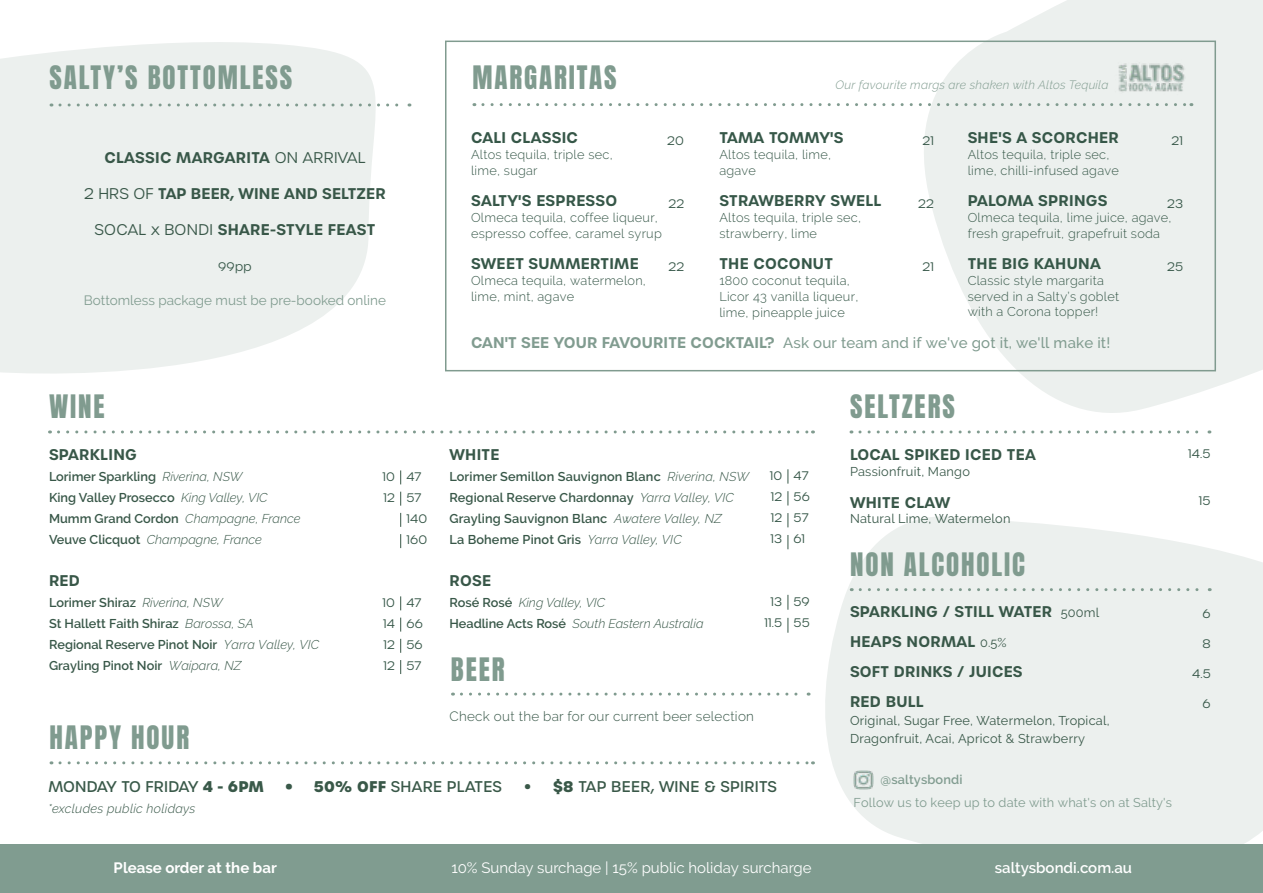
<style>
.page{position:relative;width:1263px;height:893px;background:#fff}
.page>*{position:absolute;margin:0;border:0;box-sizing:border-box;transform-origin:0 0}
.t1{font:27px "Anton";letter-spacing:.07em;color:#809b8f}
.t2{font:600 15px/30px "Urbane";letter-spacing:.02em;color:#385748}
.t3{font:600 15px "Urbane";letter-spacing:.02em;color:#365748}
.t4{font:500 15px "Raleway";letter-spacing:.01em;color:#819c90}
.t5{font:15px "Raleway";color:#fff}
.t6{font:500 15px "Urbane";letter-spacing:.02em;color:#395848}
.t7{font:500 15px "Urbane";letter-spacing:-.015em;color:#395949}
.t8{font:700 15px "Raleway";color:#fff}
.t9{font:600 15px "Raleway";color:#fff}
.t10{font:300 13.5px "Raleway";letter-spacing:.02em;color:#385748}
.t11{font:13.5px "Raleway";color:#819c90}
.t12{font:300 12.75px/15.8px "Raleway";letter-spacing:.02em;color:#365748}
.t13{font:600 12.75px/21px "Raleway";color:#385748}
.t14{font:12.75px/18px "Raleway";letter-spacing:.02em;color:#385748}
.t15{font:italic 300 12.75px/21px "Raleway";color:#385748}
.t16{font:12.75px "Raleway";letter-spacing:.01em;color:#819c90}
.t17{font:italic 300 12.75px "Raleway";letter-spacing:.02em;color:#385748}
.t18{font:600 12.75px "Raleway";letter-spacing:.01em;color:#819c90}
.t19{font:300 12px/21px "Urbane";letter-spacing:.02em;color:#365748}
.t20{font:italic 300 12px "Raleway";letter-spacing:.02em;color:#819c90}
.s1{font-weight:300}
.s2{font-weight:300;font-style:italic}
.s3{font-family:"Urbane";font-weight:600}
.s4{font-weight:600;font-style:normal}
.s5{font-family:"Raleway";font-weight:400;font-size:12.75px}
.s6{font-weight:700}
.s7{font-weight:700;color:#395949}
.s8{font-weight:600}
</style>
<div class="page">
<svg style="left:0;top:42px;width:389px;height:332px;background:#eef1f0"></svg>
<svg style="left:807px;top:516px;width:456px;height:329px;background:#eef1ef"></svg>
<svg style="left:894px;top:0;width:369px;height:431px;fill:#ecf0ee"></svg>
<div style="left:0;top:845px;width:1263px;height:48px;background:#809c90"></div>
<svg style="left:483px;top:103px;width:709px;height:3px"></svg>
<svg style="left:58px;top:430px;width:755px;height:3px"></svg>
<svg style="left:400px;top:596px;width:1px;height:78px"></svg>
<svg style="left:400px;top:470px;width:1px;height:78px"></svg>
<svg style="left:788px;top:469px;width:1px;height:80px"></svg>
<svg style="left:788px;top:595px;width:1px;height:38px"></svg>
<svg style="left:461px;top:693px;width:348px;height:3px"></svg>
<svg style="left:60px;top:761px;width:753px;height:3px"></svg>
<svg style="left:860px;top:430px;width:350px;height:3px"></svg>
<svg style="left:860px;top:588px;width:350px;height:3px"></svg>
<img style="left:1114px;top:50px;width:81px;height:45px">
<img style="left:853px;top:770px;width:20px;height:20px">
<svg style="left:60px;top:104px;width:350px;height:3px"></svg>
<h1 class="t1" style="left:50px;top:64px;width:244px">SALTY’S BOTTOMLESS</h1>
<p class="t2" style="left:104px;top:143px;width:263px">CLASSIC MARGARITA <span class="s1">ON ARRIVAL</span></p>
<p class="t2" style="left:84px;top:179px;width:303px"><span class="s1">2 HRS OF</span> TAP BEER, WINE AND SELTZER</p>
<p class="t2" style="left:95px;top:215px;width:282px"><span class="s1">SOCAL x BONDI</span> SHARE-STYLE FEAST</p>
<p class="t19" style="left:218px;top:256px;width:35px">99pp</p>
<p class="t11" style="left:84px;top:293px;width:303px">Bottomless package must be pre-booked online</p>
<h1 class="t1" style="left:49px;top:392px;width:57px">WINE</h1>
<p class="t2" style="left:49px;top:439px;width:89px">SPARKLING</p>
<p class="t13" style="left:49px;top:466px;width:253px">Lorimer Sparkling <span class="s2">Riverina, NSW<br></span>King Valley Prosecco <span class="s2">King Valley, VIC </span>Mumm Grand Cordon <span class="s2">Champagne, France </span>Veuve Clicquot <span class="s2">Champagne, France</span></p>
<p class="t2" style="left:49px;top:565px;width:32px">RED</p>
<p class="t13" style="left:49px;top:592px;width:272px">Lorimer Shiraz <span class="s2">Riverina, NSW<br></span>St Hallett Faith Shiraz <span class="s2">Barossa, SA<br></span>Regional Reserve Pinot Noir <span class="s2">Yarra Valley, VIC </span>Grayling Pinot Noir <span class="s2">Waipara, NZ</span></p>
<h1 class="t1" style="left:50px;top:723px;width:141px">HAPPY HOUR</h1>
<p class="t19" style="left:382px;top:466px;width:14px">10<br>12</p>
<p class="t19" style="left:406px;top:466px;width:22px">47<br>57<br>140<br>160</p>
<p class="t19" style="left:382px;top:592px;width:14px;text-align:justify">10<br>14<br>12<br>12</p>
<p class="t19" style="left:406px;top:592px;width:18px">47<br>66<br>56<br>57</p>
<h1 class="t1" style="left:472px;top:64px;width:146px">MARGARITAS</h1>
<p class="t20" style="left:836px;top:77px;width:274px">Our favourite margs are shaken with Altos Tequila</p>
<p class="t3" style="left:471px;top:128px;width:108px">CALI CLASSIC</p>
<p class="t12" style="left:471px;top:147px;width:143px">Altos tequila, triple sec, lime, sugar</p>
<p class="t3" style="left:471px;top:191px;width:148px">SALTY'S ESPRESSO</p>
<p class="t12" style="left:471px;top:210px;width:192px">Olmeca tequila, coffee liqueur, espresso coffee, caramel syrup</p>
<p class="t3" style="left:471px;top:254px;width:169px">SWEET SUMMERTIME</p>
<p class="t12" style="left:471px;top:273px;width:176px">Olmeca tequila, watermelon, lime, mint, agave</p>
<p class="t19" style="left:667px;top:130px;width:18px">20</p>
<p class="t19" style="left:668px;top:193px;width:17px">22</p>
<p class="t19" style="left:668px;top:256px;width:17px">22</p>
<p class="t3" style="left:719px;top:128px;width:126px">TAMA TOMMY'S</p>
<p class="t12" style="left:719px;top:147px;width:113px">Altos tequila, lime, agave</p>
<p class="t3" style="left:719px;top:191px;width:164px">STRAWBERRY SWELL</p>
<p class="t12" style="left:719px;top:210px;width:143px">Altos tequila, triple sec, strawberry, lime</p>
<p class="t3" style="left:719px;top:254px;width:115px">THE COCONUT</p>
<p class="t12" style="left:719px;top:273px;width:140px">1800 coconut tequila,<br>Licor 43 vanilla liqueur, lime, pineapple juice</p>
<p class="t19" style="left:922px;top:130px;width:13px">21</p>
<p class="t19" style="left:918px;top:193px;width:17px">22</p>
<p class="t19" style="left:922px;top:256px;width:13px">21</p>
<p class="t3" style="left:968px;top:128px;width:153px">SHE'S A SCORCHER</p>
<p class="t12" style="left:968px;top:147px;width:153px">Altos tequila, triple sec, lime, chilli-infused agave</p>
<p class="t3" style="left:968px;top:191px;width:141px">PALOMA SPRINGS</p>
<p class="t12" style="left:968px;top:210px;width:205px">Olmeca tequila, lime juice, agave, fresh grapefruit, grapefruit soda</p>
<p class="t3" style="left:968px;top:254px;width:135px">THE BIG KAHUNA</p>
<p class="t12" style="left:968px;top:273px;width:153px">Classic style margarita served in a Salty’s goblet with a Corona topper!</p>
<p class="t19" style="left:1171px;top:130px;width:13px">21</p>
<p class="t19" style="left:1167px;top:193px;width:17px">23</p>
<p class="t19" style="left:1167px;top:256px;width:17px">25</p>
<p class="t4" style="left:471px;top:334px;width:641px"><span class="s3">CAN'T SEE YOUR FAVOURITE COCKTAIL?</span> Ask our team and if we've got it, we'll make it!</p>
<p class="t2" style="left:449px;top:440px;width:51px">WHITE</p>
<p class="t13" style="left:449px;top:466px;width:301px">Lorimer Semillon Sauvignon Blanc <span class="s2">Riverina, NSW </span>Regional Reserve Chardonnay <span class="s2">Yarra Valley, VIC </span>Grayling Sauvignon Blanc <span class="s2">Awatere Valley, NZ<br></span>La Boheme Pinot Gris <span class="s2">Yarra Valley, VIC</span></p>
<p class="t2" style="left:449px;top:566px;width:43px">ROSE</p>
<p class="t15" style="left:449px;top:592px;width:256px"><span class="s4">Rosé Rosé</span> King Valley, VIC<br><span class="s4">Headline Acts Rosé</span> South Eastern Australia</p>
<p class="t19" style="left:770px;top:465px;width:14px;text-align:justify">10<br>12<br>12<br>13</p>
<p class="t19" style="left:764px;top:591px;width:19px;text-align:center">13<br>11.5</p>
<h1 class="t1" style="left:451px;top:656px;width:55px">BEER</h1>
<p class="t10" style="left:449px;top:708px;width:306px">Check out the bar for our current beer selection</p>
<p class="t19" style="left:794px;top:465px;width:18px;text-align:justify">47<br>56<br>57<br>61</p>
<p class="t19" style="left:794px;top:591px;width:18px">59<br>55</p>
<h1 class="t1" style="left:850px;top:392px;width:106px">SELTZERS</h1>
<p class="t2" style="left:850px;top:440px;width:187px">LOCAL SPIKED ICED TEA</p>
<p class="t14" style="left:850px;top:463px;width:121px">Passionfruit, Mango</p>
<p class="t2" style="left:850px;top:487px;width:102px">WHITE CLAW</p>
<p class="t14" style="left:850px;top:510px;width:162px">Natural Lime, Watermelon</p>
<h1 class="t1" style="left:850px;top:551px;width:176px">NON ALCOHOLIC</h1>
<p class="t2" style="left:850px;top:596px;width:251px">SPARKLING / STILL WATER <span class="s5">500ml<br></span>HEAPS NORMAL <span class="s5">0.5%<br></span>SOFT DRINKS / JUICES<br>RED BULL</p>
<p class="t14" style="left:850px;top:711px;width:261px">Original, Sugar Free, Watermelon, Tropical,<br>Dragonfruit, Acai, Apricot &amp; Strawberry</p>
<p class="t19" style="left:1188px;top:443px;width:24px">14.5</p>
<p class="t19" style="left:1199px;top:490px;width:13px">15</p>
<p class="t19" style="left:1202px;top:603px;width:10px">6</p>
<p class="t19" style="left:1202px;top:633px;width:10px">8</p>
<p class="t19" style="left:1192px;top:663px;width:20px">4.5</p>
<p class="t19" style="left:1202px;top:693px;width:10px">6</p>
<p class="t7" style="left:48px;top:777px;width:217px">MONDAY TO FRIDAY <span class="s6">4 - 6PM</span></p>
<p class="t6" style="left:285px;top:777px;width:218px"><span class="s7">•</span> <span class="s6">50% OFF</span> SHARE PLATES</p>
<p class="t6" style="left:524px;top:777px;width:254px"><span class="s8">•</span> <span class="s6">$8</span> TAP BEER, WINE &amp; SPIRITS</p>
<p class="t17" style="left:48px;top:801px;width:149px">*excludes public holidays</p>
<p class="t18" style="left:880px;top:772px;width:83px">@saltysbondi</p>
<p class="t16" style="left:853px;top:795px;width:320px">Follow us to keep up to date with what's on at Salty's</p>
<p class="t8" style="left:114px;top:859px;width:165px">Please order at the bar</p>
<p class="t5" style="left:451px;top:859px;width:362px">10% Sunday surchage | 15% public holiday surcharge</p>
<p class="t9" style="left:995px;top:859px;width:139px">saltysbondi.com.au</p>
</div>
